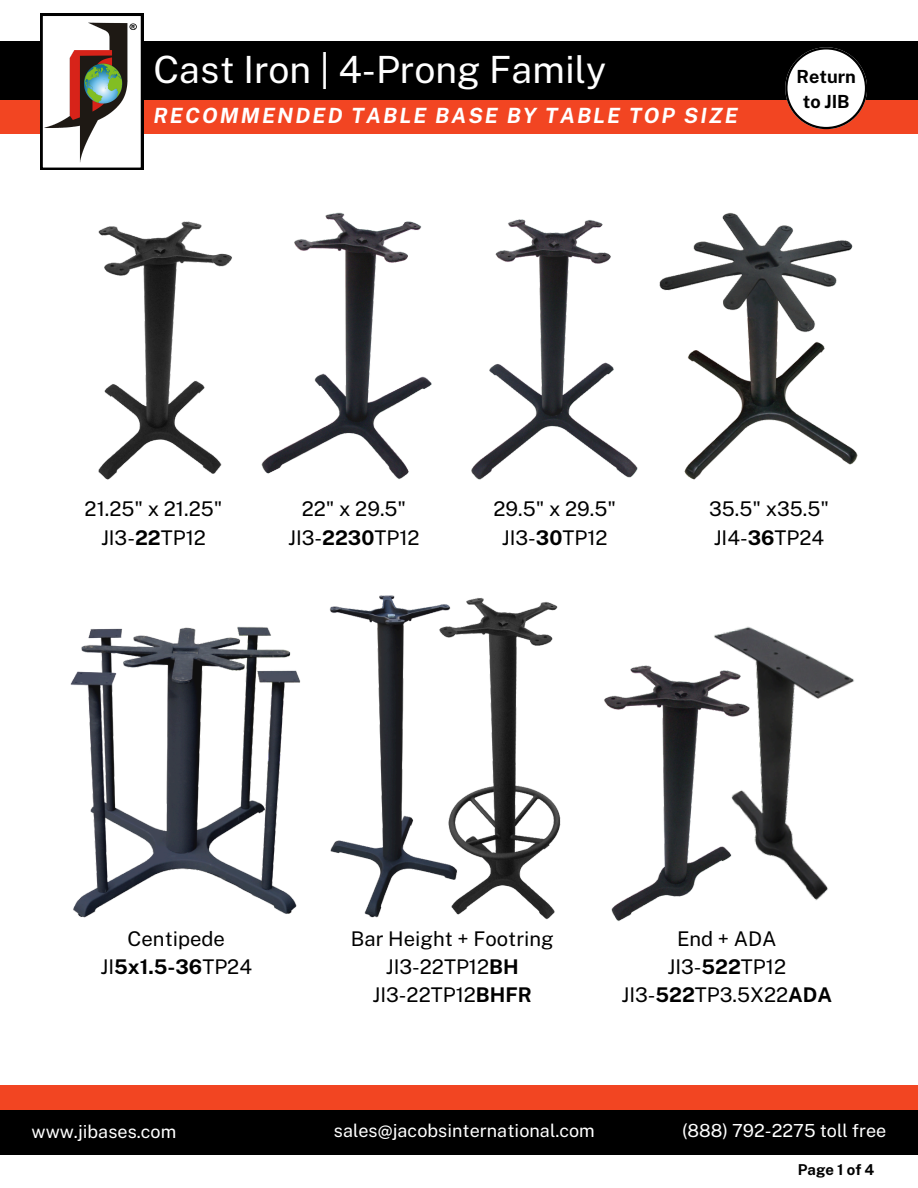
<style>
.page{position:relative;width:918px;height:1188px;background:#fff}
.page>*{position:absolute;margin:0;border:0;box-sizing:border-box;transform-origin:0 0}
.t1{font:37.5px "Public Sans";color:#fff}
.t2{font:italic 700 21px "Public Sans";letter-spacing:.1em;color:#fff}
.t3{font:20.25px/28.2px "Public Sans";color:#000;text-align:center}
.t4{font:700 18.15px/24.8px "Public Sans";color:#000;text-align:center}
.t5{font:18px "Public Sans";color:#fff}
.t6{font:700 15px "Public Sans";color:#000}
.s1{font-weight:700}
</style>
<div class="page">
<div style="left:0;top:75px;width:918px;height:58px;background:#f24522"></div>
<div style="left:0;top:41px;width:918px;height:59px;background:#000"></div>
<div style="left:0;top:1085px;width:918px;height:58px;background:#f24522"></div>
<div style="left:0;top:1110px;width:918px;height:45px;background:#000"></div>
<svg style="left:785px;top:47px;width:82px;height:82px"></svg>
<svg style="left:41px;top:14px;width:102px;height:156px"></svg>
<img style="left:44px;top:19px;width:96px;height:145px">
<img style="left:98px;top:221px;width:134px;height:259px">
<img style="left:261px;top:212px;width:171px;height:268px">
<img style="left:471px;top:219px;width:167px;height:261px">
<img style="left:659px;top:213px;width:199px;height:267px">
<img style="left:70px;top:626px;width:231px;height:292px">
<img style="left:604px;top:665px;width:101px;height:256px">
<img style="left:705px;top:626px;width:149px;height:275px">
<img style="left:329px;top:595px;width:105px;height:323px">
<img style="left:434px;top:597px;width:127px;height:323px">
<p class="t1" style="left:154px;top:47px;width:454px">Cast Iron | 4-Prong Family</p>
<p class="t2" style="left:154px;top:104px;width:586px">RECOMMENDED TABLE BASE BY TABLE TOP SIZE</p>
<p class="t4" style="left:797px;top:64px;width:61px">Return to JIB</p>
<p class="t3" style="left:85px;top:495px;width:139px">21.25" x 21.25"<br>JI3-<span class="s1">22</span>TP12</p>
<p class="t3" style="left:288px;top:495px;width:133px">22" x 29.5"<br>JI3-<span class="s1">2230</span>TP12</p>
<h3 class="t3" style="left:494px;top:495px;width:124px">29.5" x 29.5"<br>JI3-<span class="s1">30</span>TP12</h3>
<h3 class="t3" style="left:709px;top:495px;width:121px;text-align:left">35.5" x35.5"<br>JI4-<span class="s1">36</span>TP24</h3>
<h3 class="t3" style="left:101px;top:925px;width:153px">Centipede<br>JI<span class="s1">5x1.5-36</span>TP24</h3>
<h5 class="t3" style="left:351px;top:925px;width:205px">Bar Height + Footring<br>JI3-22TP12<span class="s1">BH<br></span>JI3-22TP12<span class="s1">BHFR</span></h5>
<h5 class="t3" style="left:621px;top:925px;width:212px">End + ADA<br>JI3-<span class="s1">522</span>TP12<br>JI3-<span class="s1">522</span>TP3.5X22<span class="s1">ADA</span></h5>
<h1 class="t5" style="left:32px;top:1121px;width:146px">www.jibases.com</h1>
<h4 class="t5" style="left:334px;top:1120px;width:263px">sales@jacobsinternational.com</h4>
<h2 class="t5" style="left:682px;top:1120px;width:206px">(888) 792-2275 toll free</h2>
<h5 class="t6" style="left:798px;top:1161px;width:78px">Page 1 of 4</h5>
</div>
